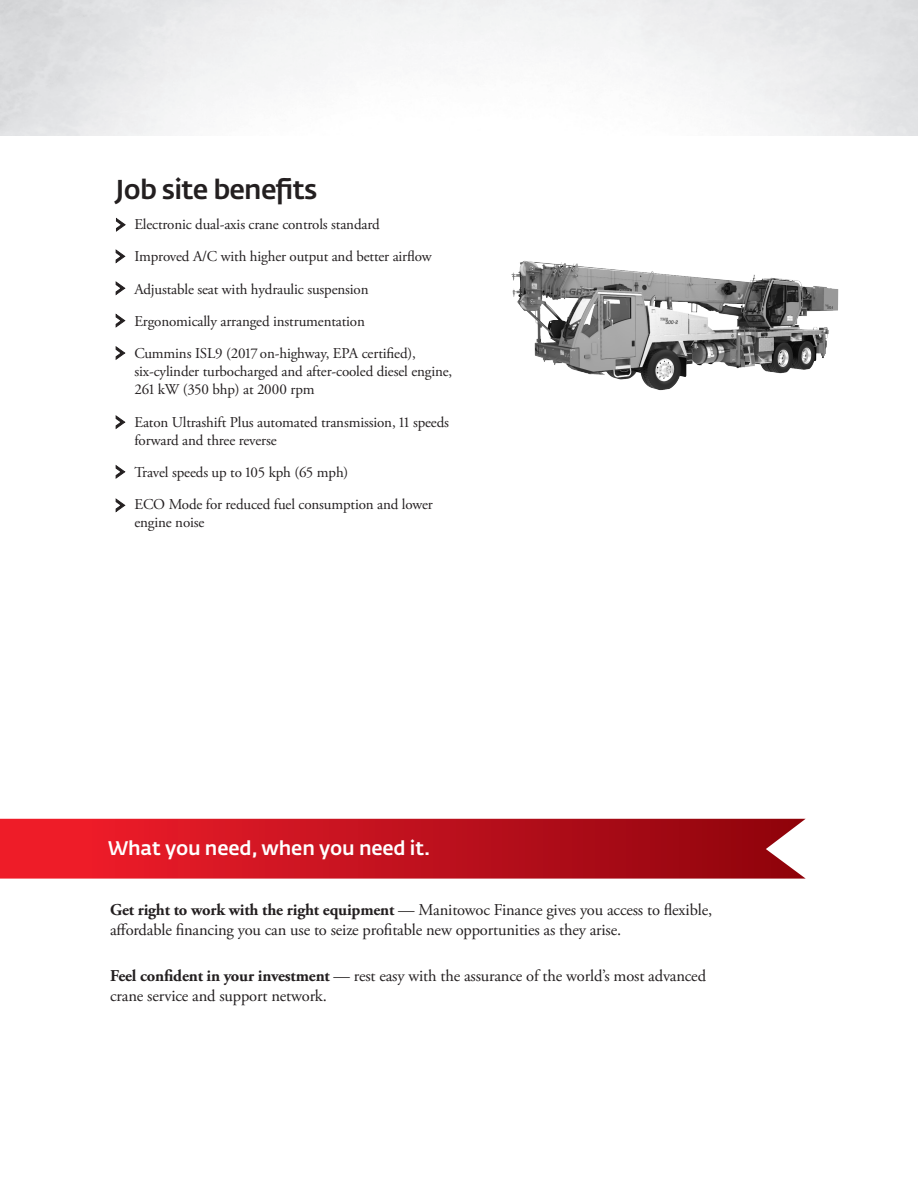
<style>
.page{position:relative;width:918px;height:1188px;background:#fff}
.page>*{position:absolute;margin:0;border:0;box-sizing:border-box;transform-origin:0 0}
.t1{font:500 27px "Fedra Sans Pro";letter-spacing:-.025em;color:#231f20}
.t2{font:500 19.5px "Fedra Sans Pro";letter-spacing:-.01em;color:#fff}
.t3{font:16.5px/19.5px "Adobe Garamond Pro";letter-spacing:-.01em;color:#231f20}
.t4{font:15px/18px "Adobe Garamond Pro";letter-spacing:-.01em;color:#231f20}
.s1{font-weight:700}
</style>
<div class="page">
<svg style="left:116px;top:218px;width:10px;height:14px"></svg>
<svg style="left:116px;top:249px;width:9px;height:14px"></svg>
<svg style="left:116px;top:281px;width:9px;height:14px"></svg>
<svg style="left:116px;top:314px;width:9px;height:14px"></svg>
<svg style="left:116px;top:346px;width:9px;height:14px"></svg>
<svg style="left:116px;top:415px;width:9px;height:14px"></svg>
<svg style="left:116px;top:465px;width:9px;height:14px"></svg>
<svg style="left:116px;top:498px;width:9px;height:14px"></svg>
<img style="left:511px;top:260px;width:328px;height:131px">
<svg style="left:0;top:819px;width:806px;height:60px;background:#c41824"></svg>
<p class="t1" style="left:116px;top:173px;width:203px">Job site benefits</p>
<p class="t4" style="left:134px;top:216px;width:247px">Electronic dual-axis crane controls standard</p>
<p class="t4" style="left:134px;top:248px;width:299px">Improved A/C with higher output and better airflow</p>
<p class="t4" style="left:134px;top:281px;width:236px">Adjustable seat with hydraulic suspension</p>
<p class="t4" style="left:134px;top:313px;width:232px">Ergonomically arranged instrumentation</p>
<p class="t4" style="left:134px;top:345px;width:319px">Cummins ISL9 (2017 on-highway, EPA certified), six-cylinder turbocharged and after-cooled diesel engine,<br>261 kW (350 bhp) at 2000 rpm</p>
<p class="t4" style="left:134px;top:414px;width:316px">Eaton Ultrashift Plus automated transmission, 11 speeds forward and three reverse</p>
<p class="t4" style="left:134px;top:464px;width:215px">Travel speeds up to 105 kph (65 mph)</p>
<p class="t4" style="left:134px;top:496px;width:300px">ECO Mode for reduced fuel consumption and lower engine noise</p>
<p class="t2" style="left:108px;top:836px;width:324px">What you need, when you need it.</p>
<p class="t3" style="left:110px;top:901px;width:604px"><span class="s1">Get right to work with the right equipment</span> — Manitowoc Finance gives you access to flexible, affordable financing you can use to seize profitable new opportunities as they arise.</p>
<p class="t3" style="left:110px;top:967px;width:597px"><span class="s1">Feel confident in your investment</span> — rest easy with the assurance of the world’s most advanced crane service and support network.</p>
</div>
